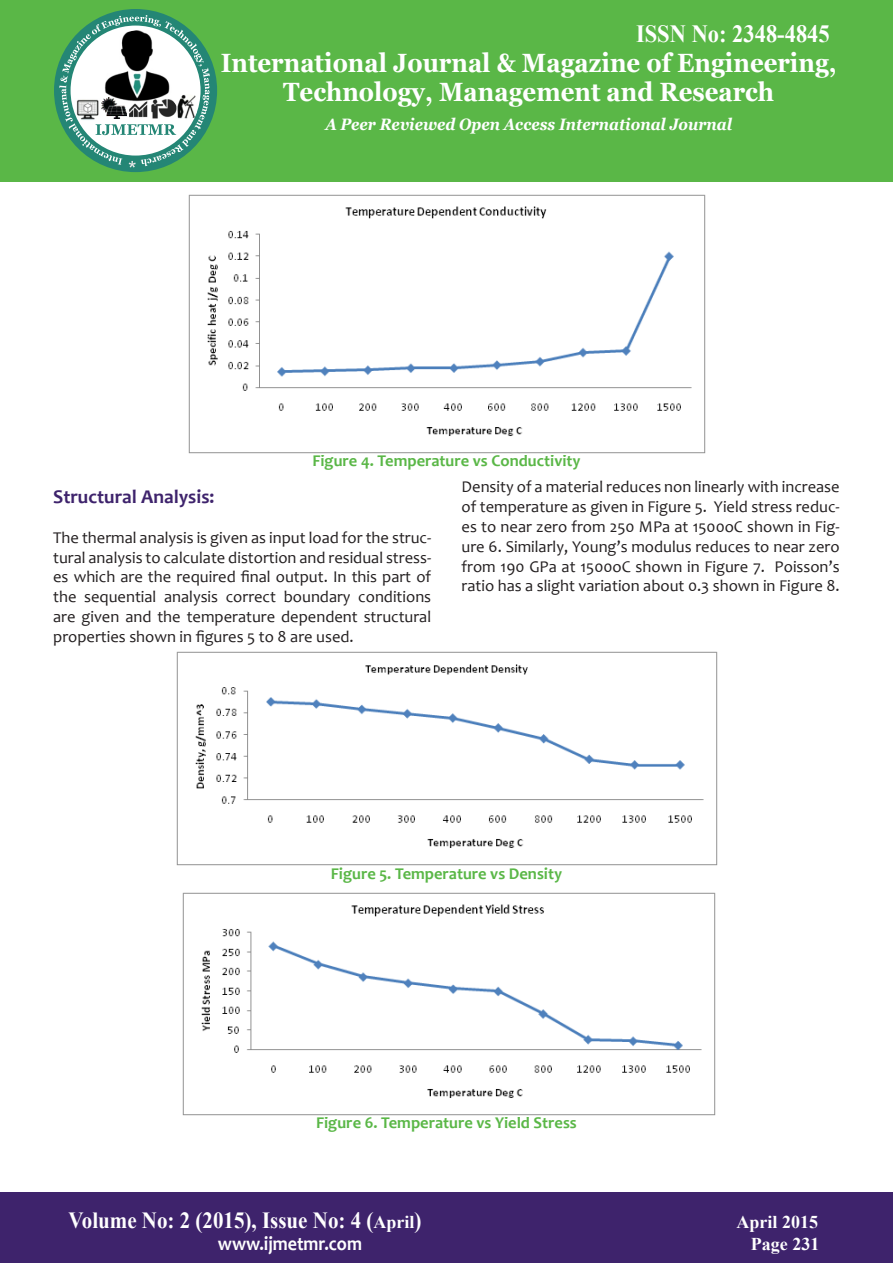
<style>
.page{position:relative;width:893px;height:1263px;background:#fff}
.page>*{position:absolute;margin:0;border:0;box-sizing:border-box;transform-origin:0 0}
.t1{font:700 26.4px "Georgia";color:#fff;scale:.91 1}
.t2{font:700 24.75px "Times New Roman";color:#fff;scale:.91 1}
.t3{font:700 23.1px "Times New Roman";color:#fff;scale:.91 1}
.t4{font:700 19.8px "Candara";color:#fff;scale:.91 1}
.t5{font:700 19.5px "Candara";color:#3e236c}
.t6{font:700 18px "Times New Roman";color:#fff}
.t7{font:16.5px/19.8px "Candara";color:#231f20;text-align:justify}
.t8{font:700 16.5px "Candara";color:#5ab747}
.t9{font:italic 700 16.5px "Georgia";color:#fff;scale:.91 1}
.s1{font-size:18px}
</style>
<div class="page">
<div style="left:0;top:1193px;width:893px;height:70px;background:#3e236c"></div>
<div style="left:0;top:0;width:893px;height:182px;background:#5ab747"></div>
<div style="left:54px;top:9px;width:163px;height:163px;background:#248675;border-radius:50%"></div>
<svg style="left:59px;top:15px;width:151px;height:153px"></svg>
<img style="left:150px;top:97px;width:27px;height:23px">
<img style="left:177px;top:94px;width:21px;height:26px">
<img style="left:102px;top:30px;width:72px;height:73px">
<img style="left:75px;top:99px;width:25px;height:21px">
<img style="left:102px;top:97px;width:25px;height:21px">
<img style="left:188px;top:194px;width:518px;height:260px">
<img style="left:176px;top:651px;width:542px;height:215px">
<img style="left:182px;top:892px;width:534px;height:224px">
<p class="t2" style="left:636px;top:16px;width:214px">ISSN No: 2348-4845</p>
<p class="t1" style="left:221px;top:46px;width:678px">International Journal &amp; Magazine of Engineering,</p>
<p class="t1" style="left:283px;top:75px;width:541px">Technology, Management and Research</p>
<p class="t9" style="left:325px;top:113px;width:448px">A Peer Reviewed Open Access International Journal</p>
<p class="t8" style="left:312px;top:450px;width:270px">Figure 4. Temperature vs Conductivity</p>
<p class="t5" style="left:53px;top:485px;width:163px">Structural Analysis:</p>
<p class="t7" style="left:53px;top:527px;width:380px">The thermal analysis is given as input load for the struc&shy;tural analysis to calculate distortion and residual stress&shy;es which are the required final output. In this part of the sequential analysis correct boundary conditions are given and the temperature dependent structural properties shown in figures 5 to 8 are used.</p>
<p class="t7" style="left:462px;top:477px;width:380px">Density of a material reduces non linearly with increase of temperature as given in Figure 5. Yield stress reduc&shy;es to near zero from 250 MPa at 1500oC shown in Fig&shy;ure 6. Similarly, Young’s modulus reduces to near zero from 190 GPa at 1500oC shown in Figure 7. Poisson’s ratio has a slight variation about 0.3 shown in Figure 8.</p>
<p class="t8" style="left:331px;top:863px;width:233px">Figure 5. Temperature vs Density</p>
<p class="t8" style="left:316px;top:1112px;width:262px">Figure 6. Temperature vs Yield Stress</p>
<p class="t3" style="left:69px;top:1204px;width:389px">Volume No: 2 (2015), Issue No: 4 (<span class="s1">April</span>)</p>
<p class="t6" style="left:736px;top:1210px;width:83px">April 2015</p>
<p class="t4" style="left:218px;top:1231px;width:160px">www.ijmetmr.com</p>
<p class="t6" style="left:751px;top:1231px;width:70px">Page 231</p>
</div>
